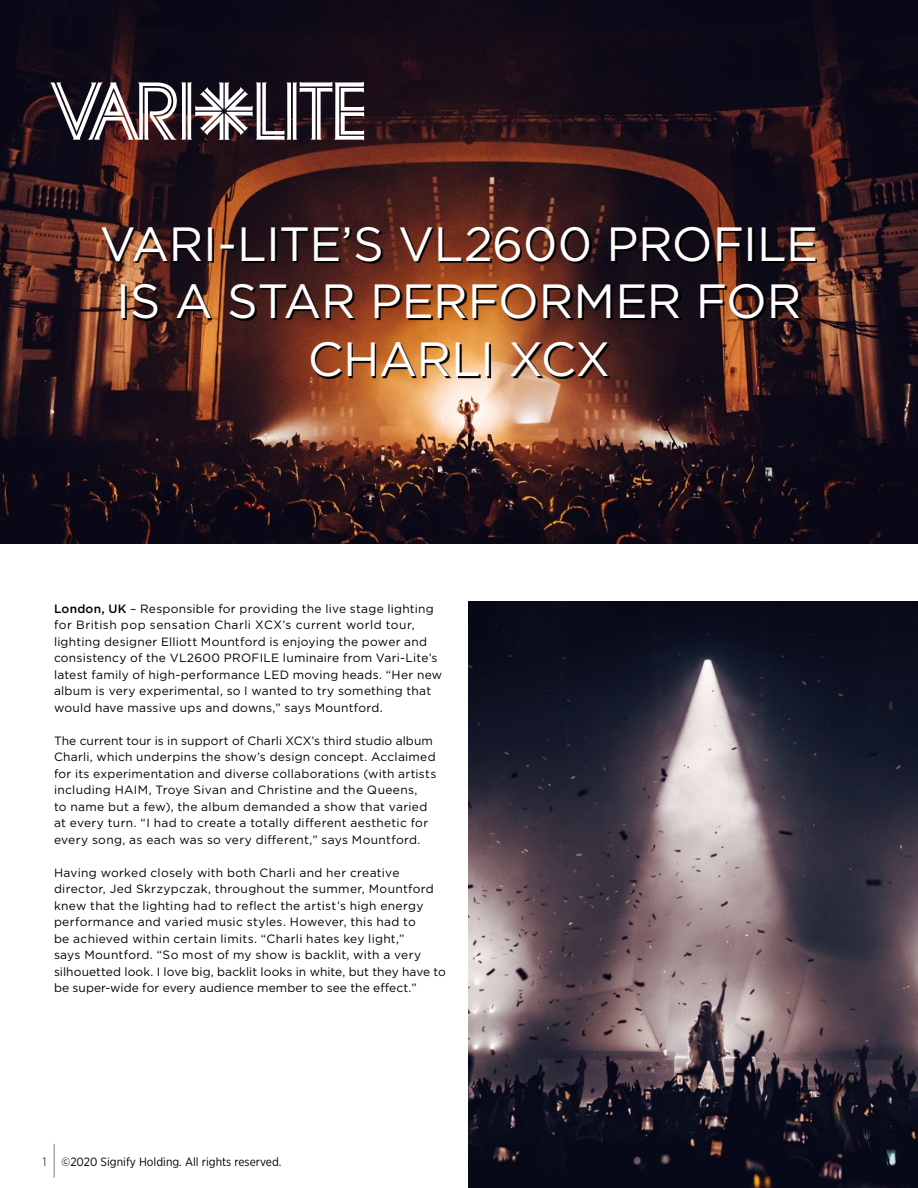
<style>
.page{position:relative;width:918px;height:1188px;background:#fff}
.page>*{position:absolute;margin:0;border:0;box-sizing:border-box;transform-origin:0 0}
.t1{font:48px/57.6px "Gotham";letter-spacing:-.01em;color:#fff;text-align:center}
.t2{font:12px/16.5px "Gotham";letter-spacing:.02em;color:#000}
.t3{font:12px "Gotham Narrow";color:#000}
.t4{font:300 12px "Gotham";color:#000}
.s1{font-weight:500}
</style>
<div class="page">
<hr style="left:54px;top:1144px;width:1px;height:34px;background:#7c7c7c">
<img style="left:0;top:0;width:918px;height:543px">
<div style="left:104px;top:228px;width:714px;height:151px;background:#000;opacity:.95"></div>
<img style="left:468px;top:601px;width:450px;height:587px">
<svg style="left:47px;top:81px;width:319px;height:62px"></svg>
<h1 class="t1" style="left:100px;top:214px;width:720px">VARI-LITE’S VL2600 PROFILE<br>IS A STAR PERFORMER FOR<br>CHARLI XCX</h1>
<p class="t2" style="left:54px;top:600px;width:390px"><span class="s1">London, UK</span> – Responsible for providing the live stage lighting for British pop sensation Charli XCX’s current world tour, lighting designer Elliott Mountford is enjoying the power and consistency of the VL2600 PROFILE luminaire from Vari-Lite’s latest family of high-performance LED moving heads. “Her new album is very experimental, so I wanted to try something that would have massive ups and downs,” says Mountford.</p>
<p class="t2" style="left:54px;top:732px;width:384px">The current tour is in support of Charli XCX’s third studio album Charli, which underpins the show’s design concept. Acclaimed for its experimentation and diverse collaborations (with artists including HAIM, Troye Sivan and Christine and the Queens,<br>to name but a few), the album demanded a show that varied at every turn. “I had to create a totally different aesthetic for every song, as each was so very different,” says Mountford.</p>
<p class="t2" style="left:54px;top:864px;width:394px">Having worked closely with both Charli and her creative director, Jed Skrzypczak, throughout the summer, Mountford knew that the lighting had to reflect the artist’s high energy performance and varied music styles. However, this had to<br>be achieved within certain limits. “Charli hates key light,”<br>says Mountford. “So most of my show is backlit, with a very silhouetted look. I love big, backlit looks in white, but they have to be super-wide for every audience member to see the effect.”</p>
<p class="t4" style="left:42px;top:1154px;width:6px">1</p>
<p class="t3" style="left:62px;top:1154px;width:222px">©2020 Signify Holding. All rights reserved.</p>
</div>
